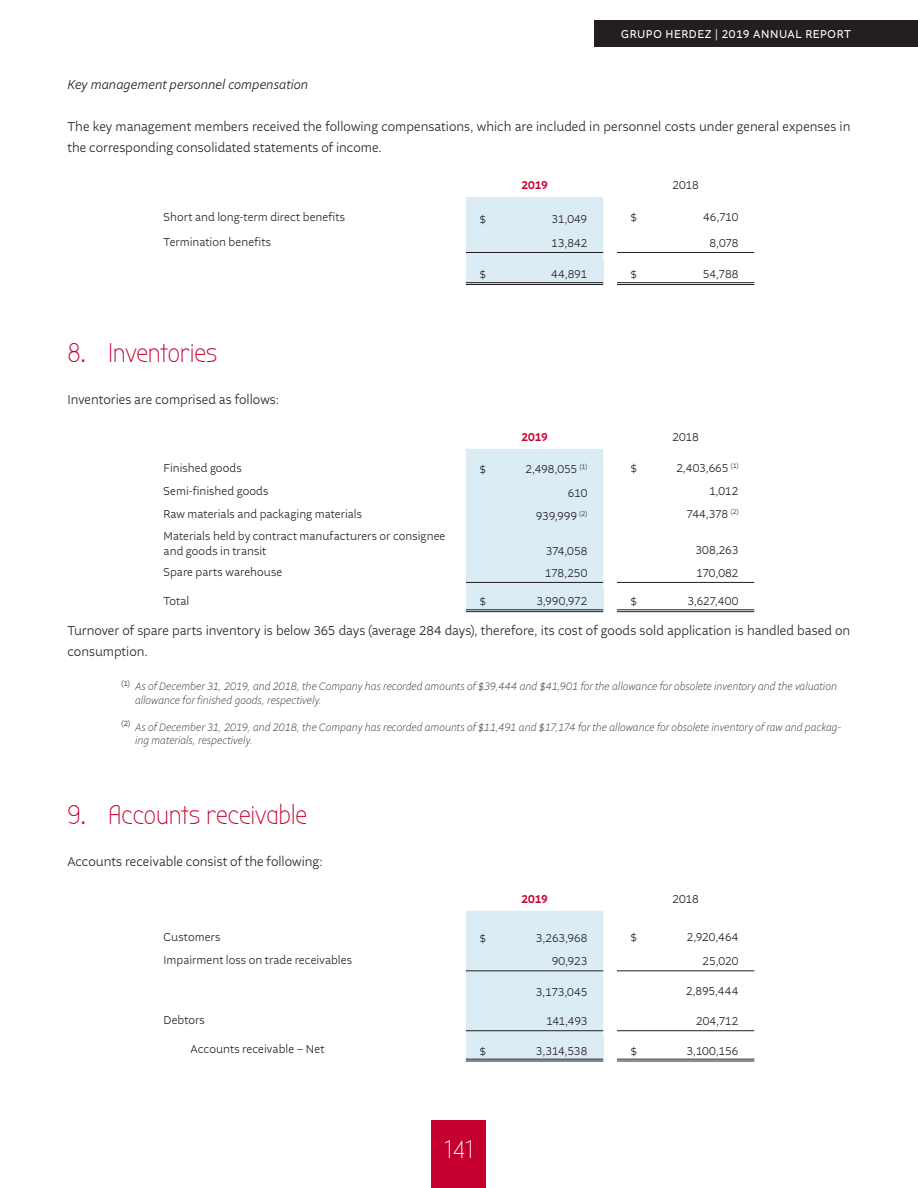
<style>
.page{position:relative;width:918px;height:1188px;background:#fff}
.page>*{position:absolute;margin:0;border:0;box-sizing:border-box;transform-origin:0 0}
.t1{font:27px "Bubbler One";letter-spacing:-.005em;color:#c5002e}
.t2{font:25.5px "Bubbler One";color:#fff}
.t3{font:300 13.5px/21px "Altivo";color:#231f20;scale:.9 1}
.t4{font:italic 300 13.5px "Altivo";color:#231f20;scale:.95 1}
.T-DATA_CIFRA{font:300 12px "Altivo";letter-spacing:-.005em;color:#231f20;scale:.9 1}
.T-DATA{font:300 12px/15px "Altivo";letter-spacing:.005em;color:#231f20;scale:.9 1}
.T-DATA_CIFRA______1{font:300 12px "Altivo";letter-spacing:-.02em;color:#231f20;scale:.9 1}
.t5{font:12px "Altivo";letter-spacing:.055em;color:#fff;scale:.9 1}
.T-DATA___0_50{font:300 12px "Altivo";letter-spacing:.005em;color:#231f20;scale:.9 1}
.TD_2018_ROJO{font:500 12px "Altivo";letter-spacing:-.005em;color:#c5002e;scale:.9 1}
.T-DATA___C{font:300 12px "Altivo";letter-spacing:-.015em;color:#231f20;scale:.9 1}
.T-DATA___0_25{font:300 12px "Altivo";letter-spacing:.01em;color:#231f20;scale:.9 1}
.t6{font:italic 200 11.25px/13.5px "Altivo";color:#231f20;scale:.9 1}
</style>
<div class="page">
<div style="left:466px;top:197px;width:137px;height:62px;background:#dcecf5"></div>
<div style="left:466px;top:259px;width:137px;height:25px;background:#dcecf5"></div>
<hr style="left:617px;top:252px;width:137px;height:1px;background:#231f20">
<hr style="left:617px;top:282px;width:137px;height:1px;background:#231f20">
<hr style="left:617px;top:284px;width:137px;height:1px;background:#231f20">
<hr style="left:466px;top:252px;width:137px;height:1px;background:#231f20">
<hr style="left:466px;top:282px;width:137px;height:1px;background:#231f20">
<hr style="left:466px;top:284px;width:137px;height:1px;background:#231f20">
<div style="left:466px;top:449px;width:137px;height:140px;background:#dcecf5"></div>
<div style="left:466px;top:589px;width:137px;height:22px;background:#dcecf5"></div>
<hr style="left:617px;top:582px;width:137px;height:1px;background:#231f20">
<hr style="left:617px;top:610px;width:137px;height:1px;background:#231f20">
<hr style="left:617px;top:611px;width:137px;height:1px;background:#231f20">
<hr style="left:466px;top:582px;width:137px;height:1px;background:#231f20">
<hr style="left:466px;top:610px;width:137px;height:1px;background:#231f20">
<hr style="left:466px;top:611px;width:137px;height:1px;background:#231f20">
<div style="left:466px;top:911px;width:137px;height:126px;background:#dcecf5"></div>
<div style="left:466px;top:1037px;width:137px;height:23px;background:#dcecf5"></div>
<hr style="left:466px;top:1059px;width:137px;height:2px;background:#dcecf5">
<hr style="left:617px;top:971px;width:137px;height:1px;background:#231f20">
<hr style="left:617px;top:1030px;width:137px;height:1px;background:#231f20">
<hr style="left:617px;top:1059px;width:137px;height:1px;background:#231f20">
<hr style="left:617px;top:1061px;width:137px;height:1px;background:#231f20">
<hr style="left:466px;top:971px;width:137px;height:1px;background:#231f20">
<hr style="left:466px;top:1030px;width:137px;height:1px;background:#231f20">
<hr style="left:466px;top:1059px;width:137px;height:1px;background:#231f20">
<hr style="left:466px;top:1061px;width:137px;height:1px;background:#231f20">
<div style="left:432px;top:1120px;width:54px;height:68px;background:#c5002e"></div>
<div style="left:594px;top:20px;width:324px;height:27px;background:#231f20"></div>
<p class="t5" style="left:621px;top:27px;width:257px">GRUPO HERDEZ | 2019 ANNUAL REPORT</p>
<p class="t4" style="left:68px;top:75px;width:255px">Key management personnel compensation</p>
<p class="t3" style="left:68px;top:116px;width:871px">The key management members received the following compensations, which are included in personnel costs under general expenses in the corresponding consolidated statements of income.</p>
<p class="TD_2018_ROJO" style="left:521px;top:177px;width:31px">2019</p>
<p class="T-DATA___C" style="left:673px;top:178px;width:31px">2018</p>
<p class="T-DATA" style="left:164px;top:210px;width:203px">Short and long-term direct benefits</p>
<p class="T-DATA_CIFRA" style="left:479px;top:211px;width:9px">$</p>
<p class="T-DATA_CIFRA" style="left:552px;top:211px;width:41px">31,049</p>
<p class="T-DATA_CIFRA" style="left:630px;top:210px;width:9px">$</p>
<p class="T-DATA_CIFRA" style="left:703px;top:210px;width:41px">46,710</p>
<p class="T-DATA" style="left:164px;top:234px;width:121px">Termination benefits</p>
<p class="T-DATA_CIFRA" style="left:551px;top:235px;width:42px">13,842</p>
<p class="T-DATA_CIFRA" style="left:709px;top:235px;width:34px">8,078</p>
<p class="T-DATA_CIFRA" style="left:479px;top:267px;width:9px">$</p>
<p class="T-DATA_CIFRA" style="left:551px;top:267px;width:42px">44,891</p>
<p class="T-DATA_CIFRA" style="left:630px;top:267px;width:9px">$</p>
<p class="T-DATA_CIFRA" style="left:703px;top:267px;width:41px">54,788</p>
<p class="t1" style="left:68px;top:337px;width:151px">8. Inventories</p>
<p class="t3" style="left:68px;top:389px;width:237px">Inventories are comprised as follows:</p>
<p class="TD_2018_ROJO" style="left:521px;top:429px;width:31px">2019</p>
<p class="T-DATA___C" style="left:673px;top:430px;width:31px">2018</p>
<p class="T-DATA" style="left:164px;top:460px;width:88px">Finished goods</p>
<p class="T-DATA_CIFRA______1" style="left:479px;top:462px;width:9px">$</p>
<p class="T-DATA_CIFRA______1" style="left:526px;top:462px;width:70px">2,498,055 <sup>(1)</sup></p>
<p class="T-DATA_CIFRA______1" style="left:630px;top:461px;width:9px">$</p>
<p class="T-DATA_CIFRA______1" style="left:676px;top:461px;width:70px">2,403,665 <sup>(1)</sup></p>
<p class="T-DATA" style="left:164px;top:484px;width:118px">Semi-finished goods</p>
<p class="T-DATA_CIFRA" style="left:568px;top:485px;width:23px">610</p>
<p class="T-DATA_CIFRA" style="left:709px;top:484px;width:34px">1,012</p>
<p class="T-DATA" style="left:164px;top:507px;width:222px">Raw materials and packaging materials</p>
<p class="T-DATA_CIFRA______1" style="left:536px;top:508px;width:59px">939,999 <sup>(2)</sup></p>
<p class="T-DATA_CIFRA______1" style="left:687px;top:507px;width:59px">744,378 <sup>(2)</sup></p>
<p class="T-DATA" style="left:164px;top:529px;width:315px">Materials held by contract manufacturers or consignee and goods in transit</p>
<p class="T-DATA_CIFRA" style="left:546px;top:544px;width:48px">374,058</p>
<p class="T-DATA_CIFRA" style="left:695px;top:543px;width:49px">308,263</p>
<p class="T-DATA" style="left:164px;top:565px;width:133px">Spare parts warehouse</p>
<p class="T-DATA_CIFRA" style="left:545px;top:565px;width:49px">178,250</p>
<p class="T-DATA_CIFRA" style="left:696px;top:565px;width:48px">170,082</p>
<p class="T-DATA" style="left:164px;top:593px;width:30px">Total</p>
<p class="T-DATA_CIFRA" style="left:479px;top:594px;width:9px">$</p>
<p class="T-DATA_CIFRA" style="left:536px;top:594px;width:58px">3,990,972</p>
<p class="T-DATA_CIFRA" style="left:630px;top:594px;width:9px">$</p>
<p class="T-DATA_CIFRA" style="left:687px;top:594px;width:58px">3,627,400</p>
<p class="t3" style="left:68px;top:620px;width:871px">Turnover of spare parts inventory is below 365 days (average 284 days), therefore, its cost of goods sold application is handled based on consumption.</p>
<p class="t6" style="left:135px;top:680px;width:782px;text-indent:-14px"><sup>(1)</sup> As of December 31, 2019, and 2018, the Company has recorded amounts of $39,444 and $41,901 for the allowance for obsolete inventory and the valuation allowance for finished goods, respectively.</p>
<p class="t6" style="left:135px;top:720px;width:786px;text-indent:-14px"><sup>(2)</sup> As of December 31, 2019, and 2018, the Company has recorded amounts of $11,491 and $17,174 for the allowance for obsolete inventory of raw and packag&shy;ing materials, respectively.</p>
<p class="t1" style="left:68px;top:799px;width:241px">9. Accounts receivable</p>
<p class="t3" style="left:68px;top:851px;width:285px">Accounts receivable consist of the following:</p>
<p class="TD_2018_ROJO" style="left:521px;top:891px;width:31px">2019</p>
<p class="T-DATA___C" style="left:673px;top:892px;width:31px">2018</p>
<p class="T-DATA_CIFRA" style="left:164px;top:929px;width:65px">Customers</p>
<p class="T-DATA_CIFRA" style="left:479px;top:931px;width:9px">$</p>
<p class="T-DATA_CIFRA" style="left:536px;top:931px;width:59px">3,263,968</p>
<p class="T-DATA_CIFRA" style="left:630px;top:929px;width:9px">$</p>
<p class="T-DATA_CIFRA" style="left:687px;top:929px;width:59px">2,920,464</p>
<p class="T-DATA_CIFRA" style="left:164px;top:953px;width:211px">Impairment loss on trade receivables</p>
<p class="T-DATA_CIFRA" style="left:552px;top:954px;width:41px">90,923</p>
<p class="T-DATA_CIFRA" style="left:703px;top:954px;width:41px">25,020</p>
<p class="T-DATA_CIFRA" style="left:536px;top:984px;width:59px">3,173,045</p>
<p class="T-DATA_CIFRA" style="left:686px;top:983px;width:60px">2,895,444</p>
<p class="T-DATA___0_25" style="left:164px;top:1012px;width:47px">Debtors</p>
<p class="T-DATA_CIFRA" style="left:546px;top:1014px;width:47px">141,493</p>
<p class="T-DATA_CIFRA" style="left:696px;top:1014px;width:49px">204,712</p>
<p class="T-DATA___0_50" style="left:191px;top:1042px;width:150px">Accounts receivable – Net</p>
<p class="T-DATA_CIFRA" style="left:479px;top:1043px;width:9px">$</p>
<p class="T-DATA_CIFRA" style="left:536px;top:1043px;width:59px">3,314,538</p>
<p class="T-DATA_CIFRA" style="left:630px;top:1043px;width:9px">$</p>
<p class="T-DATA_CIFRA" style="left:686px;top:1043px;width:59px">3,100,156</p>
<h2 class="t2" style="left:445px;top:1135px;width:30px">141</h2>
</div>
